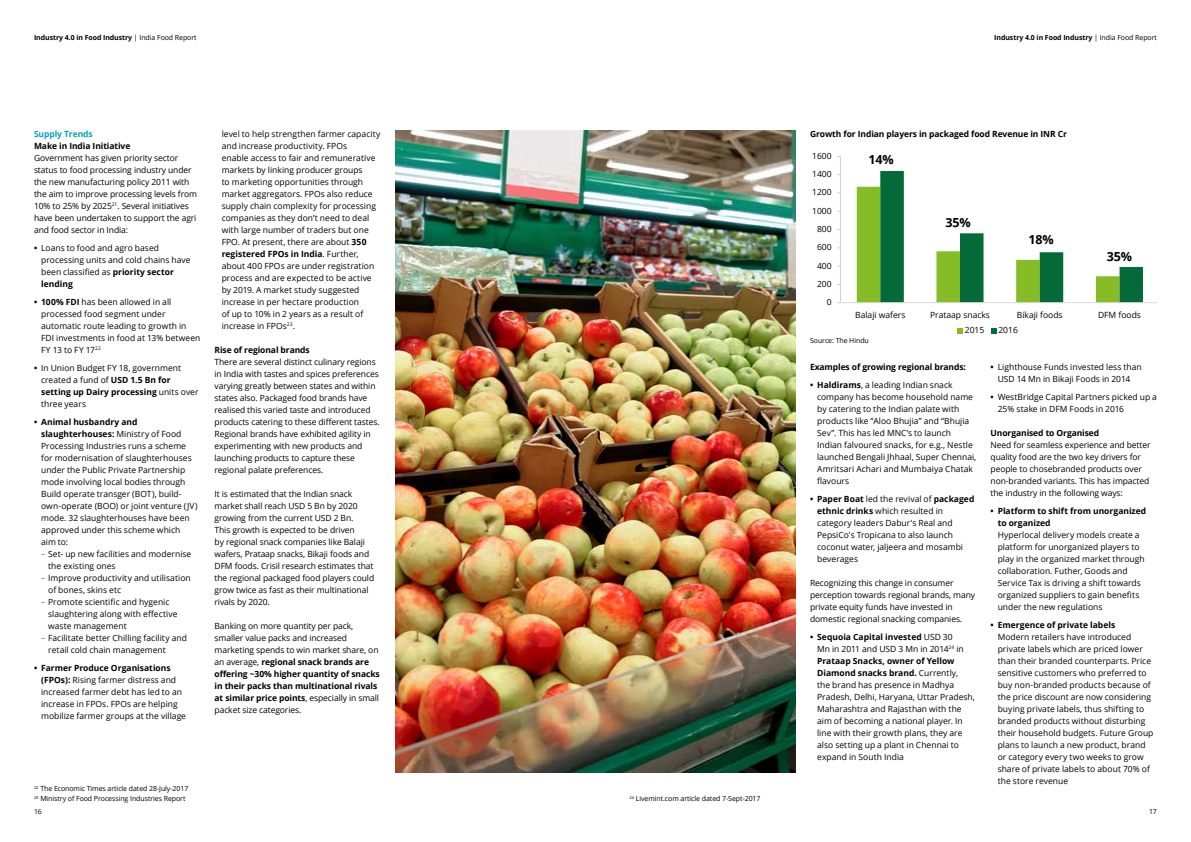
<style>
.page{position:relative;width:1191px;height:842px;background:#fff}
.page>*{position:absolute;margin:0;border:0;box-sizing:border-box;transform-origin:0 0}
.t1{font:700 12.5px "Open Sans";letter-spacing:-.01em;color:#000}
.t2{font:8.5px/12px "Open Sans";color:#000}
.t3{font:700 8.5px/12px "Open Sans";letter-spacing:-.01em;color:#000}
.t4{font:700 8.5px "Open Sans";letter-spacing:-.01em;color:#00a5b8}
.t5{font:7px/9.5px "Open Sans";letter-spacing:-.01em;color:#000}
.t6{font:700 7px "Open Sans";letter-spacing:-.01em;color:#000}
.s1{font-weight:400}
.s2{font-weight:700}
.s3{font-weight:300}
</style>
<div class="page">
<img style="left:395px;top:130px;width:401px;height:642px">
<svg style="left:856px;top:171px;width:287px;height:131px"></svg>
<hr style="left:840px;top:156px;width:1px;height:147px;background:#d0d0ce">
<hr style="left:840px;top:302px;width:317px;height:1px;background:#d9d9d9">
<svg style="left:957px;top:328px;width:5px;height:5px"></svg>
<svg style="left:991px;top:328px;width:5px;height:5px"></svg>
<p class="t6" style="left:34px;top:32px;width:164px">Industry 4.0 in Food Industry <span class="s1">| India Food Report</span></p>
<p class="t6" style="left:994px;top:32px;width:164px">Industry 4.0 in Food Industry <span class="s1">| India Food Report</span></p>
<p class="t4" style="left:34px;top:127px;width:60px">Supply Trends</p>
<p class="t3" style="left:34px;top:139px;width:98px">Make in India Initiative</p>
<p class="t2" style="left:34px;top:151px;width:164px">Government has given priority sector status to food processing industry under the new manufacturing policy 2011 with the aim to improve processing levels from 10% to 25% by 2025<sup>21</sup>. Several initiatives have been undertaken to support the agri and food sector in India:</p>
<p class="t2" style="left:41px;top:241px;width:151px;text-indent:-7px"><span class="s2">•</span> Loans to food and agro based processing units and cold chains have been classified as <span class="s2">priority sector lending</span></p>
<p class="t2" style="left:41px;top:295px;width:161px;text-indent:-7px"><span class="s2">• 100% FDI</span> has been allowed in all processed food segment under automatic route leading to growth in<br>FDI investments in food at 13% between<br>FY 13 to FY 17<sup>22</sup></p>
<p class="t2" style="left:41px;top:361px;width:159px;text-indent:-7px"><span class="s2">•</span> In Union Budget FY 18, government created a fund of <span class="s2">USD 1.5 Bn for setting up Dairy processing</span> units over three years</p>
<p class="t2" style="left:41px;top:415px;width:158px;text-indent:-7px"><span class="s2">• Animal husbandry and slaughterhouses:</span> Ministry of Food<br>Processing Industries runs a scheme for modernisation of slaughterhouses under the Public Private Partnership mode involving local bodies through<br>Build operate transger (BOT), build&shy;own-operate (BOO) or joint venture (JV) mode. 32 slaughterhouses have been approved under this scheme which<br>aim to:</p>
<p class="t2" style="left:48px;top:547px;width:145px;text-indent:-7px"><span class="s3">–</span> Set- up new facilities and modernise the existing ones</p>
<p class="t2" style="left:48px;top:571px;width:144px;text-indent:-7px"><span class="s3">–</span> Improve productivity and utilisation of bones, skins etc</p>
<p class="t2" style="left:48px;top:595px;width:131px;text-indent:-7px"><span class="s3">–</span> Promote scientific and hygenic slaughtering along with effective waste management</p>
<p class="t2" style="left:48px;top:631px;width:140px;text-indent:-7px"><span class="s3">–</span> Facilitate better Chilling facility and retail cold chain management</p>
<p class="t2" style="left:41px;top:661px;width:146px;text-indent:-7px"><span class="s2">• Farmer Produce Organisations (FPOs):</span> Rising farmer distress and increased farmer debt has led to an increase in FPOs. FPOs are helping mobilize farmer groups at the village</p>
<p class="t2" style="left:222px;top:127px;width:160px">level to help strengthen farmer capacity and increase productivity. FPOs<br>enable access to fair and remunerative markets by linking producer groups<br>to marketing opportunities through market aggregators. FPOs also reduce supply chain complexity for processing companies as they don’t need to deal with large number of traders but one FPO. At present, there are about <span class="s2">350 registered FPOs in India</span>. Further, about 400 FPOs are under registration process and are expected to be active by 2019. A market study suggested increase in per hectare production<br>of up to 10% in 2 years as a result of increase in FPOs<sup>23</sup>.</p>
<p class="t3" style="left:214px;top:343px;width:97px">Rise of regional brands</p>
<p class="t2" style="left:214px;top:355px;width:167px">There are several distinct culinary regions in India with tastes and spices preferences varying greatly between states and within states also. Packaged food brands have realised this varied taste and introduced products catering to these different tastes.<br>Regional brands have exhibited agility in experimenting with new products and launching products to capture these regional palate preferences.</p>
<p class="t2" style="left:214px;top:487px;width:161px">It is estimated that the Indian snack market shall reach USD 5 Bn by 2020 growing from the current USD 2 Bn.<br>This growth is expected to be driven<br>by regional snack companies like Balaji wafers, Prataap snacks, Bikaji foods and DFM foods. Crisil research estimates that the regional packaged food players could grow twice as fast as their multinational rivals by 2020.</p>
<p class="t2" style="left:214px;top:619px;width:167px">Banking on more quantity per pack, smaller value packs and increased marketing spends to win market share, on an average, <span class="s2">regional snack brands are offering ~30% higher quantity of snacks in their packs than multinational rivals at similar price points</span>, especially in small packet size categories.</p>
<p class="t3" style="left:810px;top:127px;width:258px">Growth for Indian players in packaged food Revenue in INR Cr</p>
<h1 class="t1" style="left:868px;top:151px;width:27px">14%</h1>
<p class="t2" style="left:812px;top:150px;width:21px">1600</p>
<p class="t2" style="left:812px;top:168px;width:21px">1400</p>
<p class="t2" style="left:812px;top:186px;width:21px">1200</p>
<p class="t2" style="left:812px;top:204px;width:21px">1000</p>
<p class="t2" style="left:817px;top:223px;width:16px">800</p>
<p class="t2" style="left:817px;top:241px;width:16px">600</p>
<p class="t2" style="left:817px;top:259px;width:16px">400</p>
<p class="t2" style="left:817px;top:278px;width:16px">200</p>
<p class="t2" style="left:826px;top:296px;width:6px">0</p>
<h1 class="t1" style="left:945px;top:213px;width:27px">35%</h1>
<h1 class="t1" style="left:1028px;top:230px;width:27px">18%</h1>
<h1 class="t1" style="left:1106px;top:247px;width:27px">35%</h1>
<p class="t2" style="left:855px;top:308px;width:52px">Balaji wafers</p>
<p class="t2" style="left:930px;top:308px;width:61px">Prataap snacks</p>
<p class="t2" style="left:1017px;top:308px;width:47px">Bikaji foods</p>
<p class="t2" style="left:1098px;top:308px;width:44px">DFM foods</p>
<p class="t2" style="left:965px;top:324px;width:21px">2015</p>
<p class="t2" style="left:998px;top:324px;width:21px">2016</p>
<p class="t5" style="left:810px;top:335px;width:60px">Source: The Hindu</p>
<p class="t3" style="left:810px;top:360px;width:157px">Examples of growing regional brands:</p>
<p class="t2" style="left:817px;top:378px;width:161px;text-indent:-7px"><span class="s2">• Haldirams</span>, a leading Indian snack company has become household name by catering to the Indian palate with products like “Aloo Bhujia” and “Bhujia Sev”. This has led MNC’s to launch Indian falvoured snacks, for e.g., Nestle launched Bengali Jhhaal, Super Chennai, Amritsari Achari and Mumbaiya Chatak flavours</p>
<p class="t2" style="left:817px;top:492px;width:159px;text-indent:-7px"><span class="s2">• Paper Boat</span> led the revival of <span class="s2">packaged ethnic drinks</span> which resulted in category leaders Dabur's Real and<br>PepsiCo's Tropicana to also launch coconut water, jaljeera and mosambi beverages</p>
<p class="t2" style="left:810px;top:576px;width:167px">Recognizing this change in consumer perception towards regional brands, many private equity funds have invested in domestic regional snacking companies.</p>
<p class="t2" style="left:817px;top:630px;width:159px;text-indent:-7px"><span class="s2">• Sequoia Capital invested</span> USD 30<br>Mn in 2011 and USD 3 Mn in 2014<sup>24</sup> in <span class="s2">Prataap Snacks, owner of Yellow Diamond snacks brand.</span> Currently,<br>the brand has presence in Madhya Pradesh, Delhi, Haryana, Uttar Pradesh, Maharashtra and Rajasthan with the aim of becoming a national player. In line with their growth plans, they are also setting up a plant in Chennai to expand in South India</p>
<p class="t2" style="left:990px;top:360px;width:153px;text-align:center"><span class="s2">•</span> Lighthouse Funds invested less than<br>USD 14 Mn in Bikaji Foods in 2014</p>
<p class="t2" style="left:997px;top:390px;width:161px;text-indent:-7px"><span class="s2">•</span> WestBridge Capital Partners picked up a<br>25% stake in DFM Foods in 2016</p>
<p class="t3" style="left:990px;top:426px;width:110px">Unorganised to Organised</p>
<p class="t2" style="left:990px;top:438px;width:161px">Need for seamless experience and better quality food are the two key drivers for people to chosebranded products over non-branded variants. This has impacted the industry in the following ways:</p>
<p class="t3" style="left:997px;top:504px;width:150px;text-indent:-7px">• Platform to shift from unorganized to organized</p>
<p class="t2" style="left:997px;top:528px;width:149px">Hyperlocal delivery models create a platform for unorganized players to play in the organized market through collaboration. Futher, Goods and Service Tax is driving a shift towards organized suppliers to gain benefits under the new regulations</p>
<p class="t3" style="left:990px;top:618px;width:126px">• Emergence of private labels</p>
<p class="t2" style="left:997px;top:630px;width:157px">Modern retailers have introduced private labels which are priced lower than their branded counterparts. Price sensitive customers who preferred to buy non-branded products because of the price discount are now considering buying private labels, thus shifting to branded products without disturbing their household budgets. Future Group plans to launch a new product, brand or category every two weeks to grow share of private labels to about 70% of the store revenue</p>
<p class="t5" style="left:34px;top:784px;width:156px"><sup>22</sup> The Economic Times article dated 28-July-2017<br><sup>23</sup> Ministry of Food Processing Industries Report</p>
<p class="t5" style="left:629px;top:793px;width:132px"><sup>24</sup> Livemint.com article dated 7-Sept-2017</p>
<p class="t5" style="left:34px;top:807px;width:9px">16</p>
<p class="t5" style="left:1149px;top:807px;width:9px">17</p>
</div>
